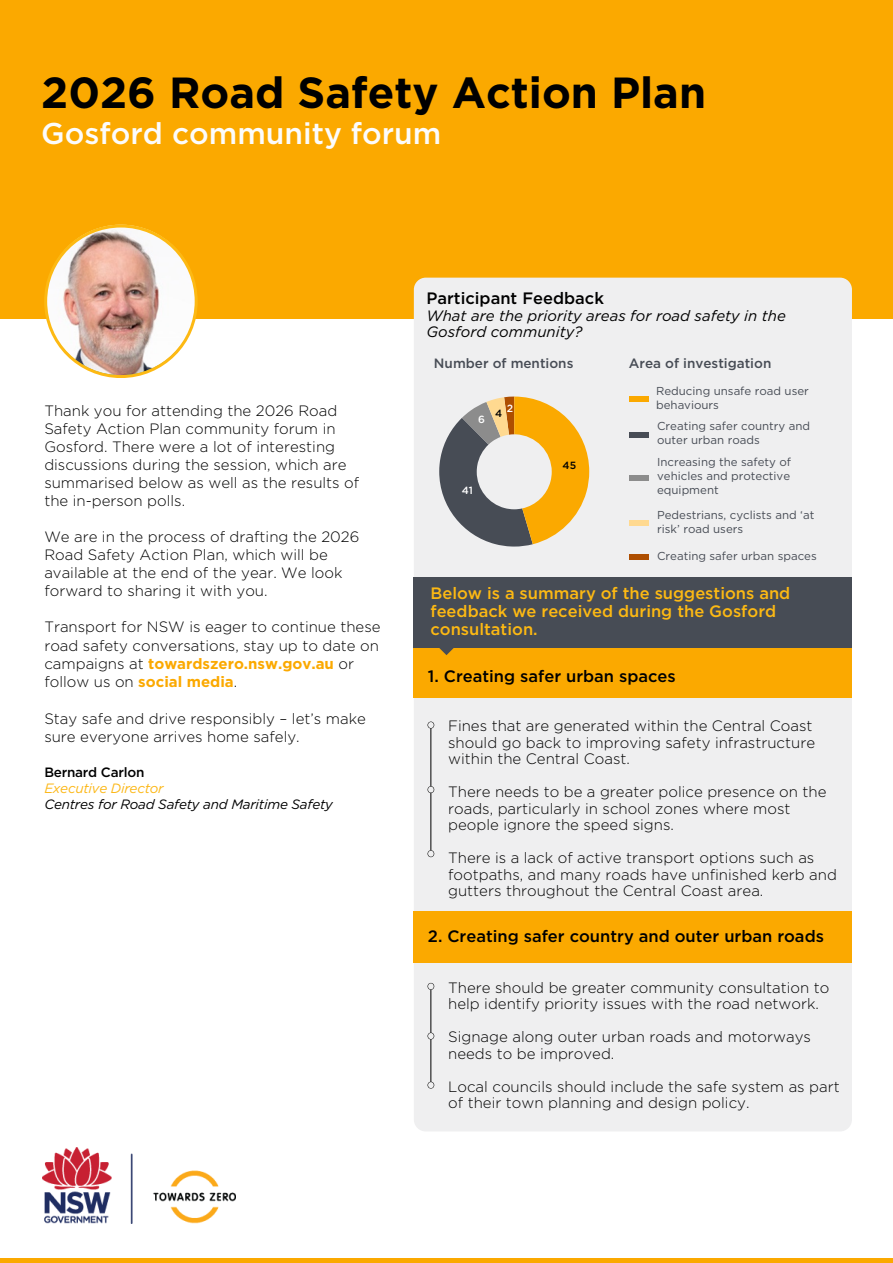
<style>
.page{position:relative;width:893px;height:1263px;background:#fff}
.page>*{position:absolute;margin:0;border:0;box-sizing:border-box;transform-origin:0 0}
.t1{font:700 43.5px "Gotham";color:#000}
.t2{font:500 30px "Gotham";color:#fcfcfc}
.t3{font:500 16.5px "Gotham";color:#000}
.t4{font:500 16.5px/18px "Gotham";color:#fdb913}
.t5{font:300 15px/18px "Gotham";color:#000}
.t6{font:italic 15px/16.5px "Gotham";color:#000}
.t7{font:italic 13.5px "Gotham";letter-spacing:-.015em;color:#000}
.t8{font:500 13.5px "Gotham";color:#474c55}
.t9{font:italic 13.5px "Gotham";letter-spacing:-.015em;color:#fcb716}
.t10{font:500 13.5px "Gotham";letter-spacing:-.015em;color:#000}
.t11{font:11.55px/13.8px "Gotham";color:#474c55}
.t12{font:500 10.35px "Gotham";color:#fff}
.t13{font:500 10.35px "Gotham";color:#000}
.s1{font-weight:700;color:#fba900}
</style>
<div class="page">
<div style="left:0;top:0;width:893px;height:318px;background:#fba900"></div>
<div style="left:414px;top:278px;width:438px;height:853px;background:#efeff0;border-radius:12px"></div>
<hr style="left:430px;top:726px;width:1px;height:129px;background:#000">
<hr style="left:430px;top:985px;width:1px;height:100px;background:#000">
<div style="left:414px;top:646px;width:438px;height:52px;background:#fba900"></div>
<img style="left:46px;top:225px;width:150px;height:150px;border-radius:75px">
<div style="left:44px;top:225px;width:154px;height:153px;border:3px solid #fdb913;border-radius:50%"></div>
<div style="left:414px;top:911px;width:438px;height:52px;background:#fba900"></div>
<div style="left:0;top:1258px;width:893px;height:5px;background:#fba900"></div>
<div style="left:414px;top:577px;width:438px;height:70px;background:#474c55"></div>
<svg style="left:431px;top:647px;width:31px;height:8px"></svg>
<svg style="left:428px;top:722px;width:6px;height:6px"></svg>
<svg style="left:428px;top:786px;width:6px;height:7px"></svg>
<svg style="left:428px;top:850px;width:6px;height:7px"></svg>
<svg style="left:428px;top:983px;width:6px;height:7px"></svg>
<svg style="left:428px;top:1032px;width:6px;height:7px"></svg>
<svg style="left:428px;top:1082px;width:6px;height:6px"></svg>
<svg style="left:439px;top:397px;width:150px;height:149px"></svg>
<div style="left:629px;top:396px;width:20px;height:6px;background:#fba900"></div>
<div style="left:629px;top:432px;width:20px;height:6px;background:#474c55"></div>
<div style="left:629px;top:475px;width:20px;height:6px;background:#8c8c8c"></div>
<div style="left:629px;top:520px;width:20px;height:6px;background:#ffd990"></div>
<div style="left:629px;top:554px;width:20px;height:6px;background:#ae4e00"></div>
<img style="left:42px;top:1147px;width:193px;height:76px">
<h1 class="t1" style="left:41px;top:64px;width:666px">2026 Road Safety Action Plan</h1>
<h2 class="t2" style="left:41px;top:114px;width:402px">Gosford community forum</h2>
<p class="t3" style="left:426px;top:287px;width:179px">Participant Feedback</p>
<p class="t6" style="left:426px;top:307px;width:361px">What are the priority areas for road safety in the<br>Gosford community?</p>
<p class="t5" style="left:44px;top:402px;width:316px">Thank you for attending the 2026 Road Safety Action Plan community forum in Gosford. There were a lot of interesting discussions during the session, which are summarised below as well as the results of the in-person polls.</p>
<p class="t5" style="left:44px;top:528px;width:317px">We are in the process of drafting the 2026<br>Road Safety Action Plan, which will be available at the end of the year. We look forward to sharing it with you.</p>
<p class="t5" style="left:44px;top:617px;width:338px">Transport for NSW is eager to continue these road safety conversations, stay up to date on campaigns at <span class="s1">towardszero.nsw.gov.au</span> or follow us on <span class="s1">social media</span>.</p>
<p class="t5" style="left:44px;top:709px;width:323px">Stay safe and drive responsibly – let’s make sure everyone arrives home safely.</p>
<p class="t10" style="left:44px;top:763px;width:102px">Bernard Carlon</p>
<p class="t9" style="left:44px;top:780px;width:121px">Executive Director</p>
<p class="t7" style="left:44px;top:796px;width:290px">Centres for Road Safety and Maritime Safety</p>
<p class="t8" style="left:434px;top:354px;width:141px">Number of mentions</p>
<p class="t8" style="left:629px;top:354px;width:144px">Area of investigation</p>
<p class="t12" style="left:478px;top:413px;width:8px">6</p>
<p class="t12" style="left:507px;top:401px;width:8px">2</p>
<p class="t13" style="left:495px;top:406px;width:9px">4</p>
<p class="t12" style="left:462px;top:484px;width:13px">41</p>
<p class="t13" style="left:563px;top:458px;width:15px">45</p>
<p class="t11" style="left:656px;top:384px;width:154px">Reducing unsafe road user behaviours</p>
<p class="t11" style="left:657px;top:419px;width:155px">Creating safer country and outer urban roads</p>
<p class="t11" style="left:657px;top:455px;width:136px;text-align:justify">Increasing the safety of vehicles and protective equipment</p>
<p class="t11" style="left:657px;top:508px;width:159px">Pedestrians, cyclists and ‘at risk’ road users</p>
<p class="t11" style="left:657px;top:549px;width:161px">Creating safer urban spaces</p>
<p class="t4" style="left:430px;top:584px;width:361px">Below is a summary of the suggestions and feedback we received during the Gosford consultation.</p>
<p class="t3" style="left:428px;top:665px;width:249px">1. Creating safer urban spaces</p>
<p class="t5" style="left:448px;top:717px;width:368px;line-height:16.5px">Fines that are generated within the Central Coast should go back to improving safety infrastructure within the Central Coast.</p>
<p class="t5" style="left:448px;top:783px;width:380px;line-height:16.5px">There needs to be a greater police presence on the roads, particularly in school zones where most people ignore the speed signs.</p>
<p class="t5" style="left:448px;top:849px;width:390px;line-height:16.5px">There is a lack of active transport options such as footpaths, and many roads have unfinished kerb and gutters throughout the Central Coast area.</p>
<p class="t3" style="left:428px;top:926px;width:398px">2. Creating safer country and outer urban roads</p>
<p class="t5" style="left:448px;top:979px;width:383px;line-height:16.5px">There should be greater community consultation to help identify priority issues with the road network.</p>
<p class="t5" style="left:448px;top:1028px;width:364px;line-height:16.5px">Signage along outer urban roads and motorways needs to be improved.</p>
<p class="t5" style="left:448px;top:1078px;width:393px;line-height:16.5px">Local councils should include the safe system as part of their town planning and design policy.</p>
</div>
